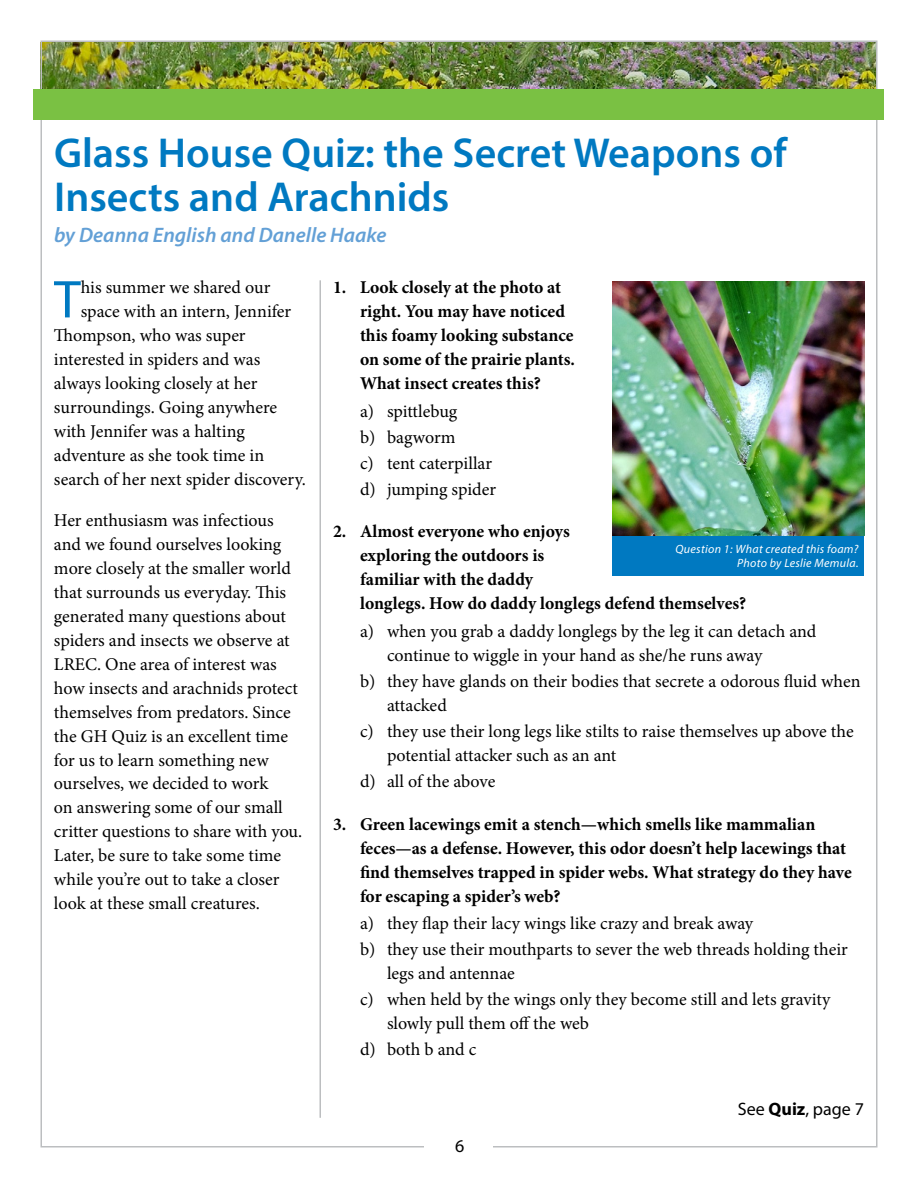
<style>
.page{position:relative;width:918px;height:1188px;background:#fff}
.page>*{position:absolute;margin:0;border:0;box-sizing:border-box;transform-origin:0 0}
.t1{font:53.55px "Myriad Pro";color:#0079c1}
.t2{font:600 42px/45px "Myriad Pro";color:#0079c1}
.t3{font:italic 600 21px "Myriad Pro";color:#63a0d6}
.t4{font:18px/24px "Minion Pro";color:#000}
.t5{font:700 18px/24px "Minion Pro";color:#000}
.t6{font:18px "Myriad Pro";color:#000}
.t7{font:italic 12px/14.4px "Myriad Pro";letter-spacing:.025em;color:#fff;text-align:right}
.s1{font-weight:700}
</style>
<div class="page">
<img style="left:43px;top:43px;width:832px;height:46px">
<div style="left:34px;top:89px;width:850px;height:31px;background:#7ac143"></div>
<hr style="left:320px;top:280px;width:1px;height:838px;background:#bcbec0">
<div style="left:612px;top:535px;width:252px;height:41px;background:#0079c1"></div>
<img style="left:612px;top:281px;width:252px;height:254px">
<h2 class="t2" style="left:54px;top:129px;width:734px">Glass House Quiz: the Secret Weapons of<br>Insects and Arachnids</h2>
<p class="t3" style="left:54px;top:222px;width:334px">by Deanna English and Danelle Haake</p>
<h1 class="t1" style="left:54px;top:266px;width:28px">T</h1>
<p class="t4" style="left:81px;top:276px;width:191px">his summer we shared our</p>
<p class="t5" style="left:360px;top:275px;width:217px;text-indent:-27px">1. Look closely at the photo at right. You may have noticed this foamy looking substance on some of the prairie plants.<br>What insect creates this?</p>
<p class="t4" style="left:360px;top:398px;width:138px;line-height:26.1px">a) spittlebug<br>b) bagworm<br>c) tent caterpillar d) jumping spider</p>
<p class="t5" style="left:360px;top:520px;width:388px;text-indent:-27px">2. Almost everyone who enjoys<br>exploring the outdoors is<br>familiar with the daddy<br>longlegs. How do daddy longlegs defend themselves?</p>
<p class="t4" style="left:387px;top:619px;width:431px;text-indent:-27px">a) when you grab a daddy longlegs by the leg it can detach and continue to wiggle in your hand as she/he runs away</p>
<p class="t4" style="left:387px;top:669px;width:475px;text-indent:-27px">b) they have glands on their bodies that secrete a odorous fluid when attacked</p>
<p class="t4" style="left:387px;top:719px;width:468px;text-indent:-27px">c) they use their long legs like stilts to raise themselves up above the potential attacker such as an ant</p>
<p class="t4" style="left:360px;top:770px;width:137px">d) all of the above</p>
<p class="t5" style="left:360px;top:812px;width:493px;text-indent:-27px">3. Green lacewings emit a stench—which smells like mammalian feces—as a defense. However, this odor doesn’t help lacewings that find themselves trapped in spider webs. What strategy do they have for escaping a spider’s web?</p>
<p class="t4" style="left:360px;top:910px;width:489px;line-height:26.1px">a) they flap their lacy wings like crazy and break away<br>b) they use their mouthparts to sever the web threads holding their</p>
<p class="t4" style="left:360px;top:960px;width:472px;line-height:26.1px;text-indent:27px">legs and antennae<br>c) when held by the wings only they become still and lets gravity</p>
<p class="t4" style="left:360px;top:1010px;width:230px;line-height:26.1px;text-indent:27px">slowly pull them off the web d) both b and c</p>
<p class="t4" style="left:81px;top:300px;width:212px">space with an intern, Jennifer</p>
<p class="t4" style="left:54px;top:324px;width:193px">Thompson, who was super</p>
<p class="t4" style="left:54px;top:348px;width:208px">interested in spiders and was</p>
<p class="t4" style="left:54px;top:372px;width:205px">always looking closely at her</p>
<p class="t4" style="left:54px;top:396px;width:225px">surroundings. Going anywhere</p>
<p class="t4" style="left:54px;top:420px;width:192px">with Jennifer was a halting</p>
<p class="t4" style="left:54px;top:444px;width:212px">adventure as she took time in</p>
<p class="t4" style="left:54px;top:468px;width:253px">search of her next spider discovery.</p>
<p class="t4" style="left:54px;top:508px;width:250px">Her enthusiasm was infectious and we found ourselves looking more closely at the smaller world that surrounds us everyday. This generated many questions about spiders and insects we observe at<br>LREC. One area of interest was how insects and arachnids protect themselves from predators. Since the GH Quiz is an excellent time for us to learn something new ourselves, we decided to work<br>on answering some of our small critter questions to share with you.<br>Later, be sure to take some time while you’re out to take a closer look at these small creatures.</p>
<p class="t7" style="left:676px;top:541px;width:185px">Question 1: What created this foam?<br>Photo by Leslie Memula.</p>
<p class="t6" style="left:455px;top:1135px;width:11px">6</p>
<p class="t6" style="left:738px;top:1097px;width:128px">See <span class="s1">Quiz</span>, page 7</p>
</div>
